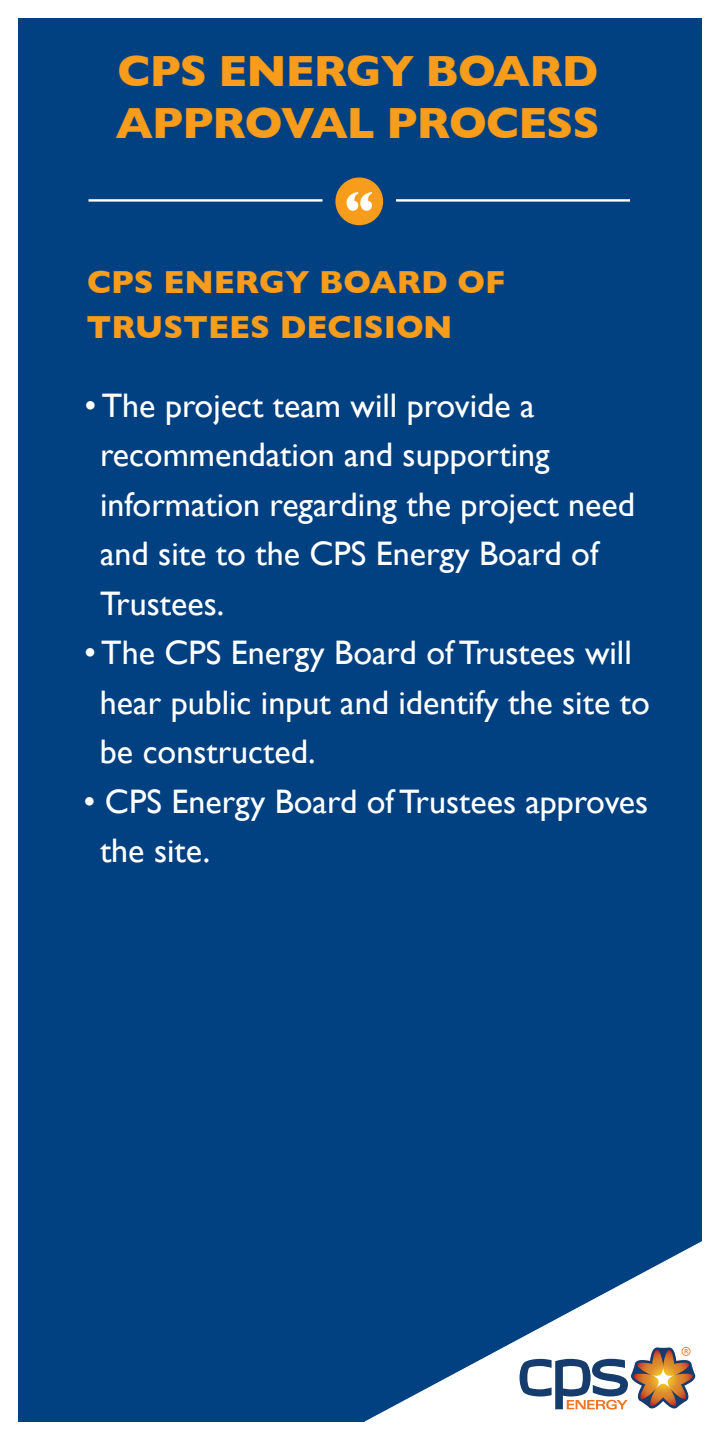
<style>
.page{position:relative;width:720px;height:1440px;background:#fff}
.page>*{position:absolute;margin:0;border:0;box-sizing:border-box;transform-origin:0 0}
.t1{font:700 44.5px/52.5px "Gill Sans";letter-spacing:-.02em;color:#f89c1c}
.t2{font:34px "Gill Sans";color:#fff}
.t3{font:700 32.5px/45px "Gill Sans";color:#f89c1c}
</style>
<div class="page">
<div style="left:18px;top:18px;width:684px;height:1404px;background:#014081"></div>
<div style="left:335px;top:177px;width:48px;height:48px;background:#f89c1c;border-radius:50%"></div>
<svg style="left:347px;top:192px;width:25px;height:19px"></svg>
<hr style="left:89px;top:199px;width:234px;height:3px;background:#fff">
<hr style="left:396px;top:199px;width:234px;height:3px;background:#fff">
<svg style="left:365px;top:1241px;width:337px;height:181px"></svg>
<svg style="left:520px;top:1346px;width:176px;height:64px;background:#b9b2b0"></svg>
<p class="t1" style="left:116px;top:43px;width:485px">CPS ENERGY BOARD<br>APPROVAL PROCESS</p>
<p class="t3" style="left:86px;top:259px;width:420px">CPS ENERGY BOARD OF<br>TRUSTEES DECISION</p>
<p class="t2" style="left:84px;top:385px;width:452px">• The project team will provide a</p>
<p class="t2" style="left:100px;top:435px;width:451px">recommendation and supporting</p>
<p class="t2" style="left:100px;top:484px;width:537px">information regarding the project need</p>
<p class="t2" style="left:100px;top:534px;width:500px">and site to the CPS Energy Board of</p>
<p class="t2" style="left:100px;top:583px;width:126px">Trustees.</p>
<p class="t2" style="left:84px;top:633px;width:549px">• The CPS Energy Board of Trustees will</p>
<p class="t2" style="left:100px;top:682px;width:551px">hear public input and identify the site to</p>
<p class="t2" style="left:100px;top:732px;width:217px">be constructed.</p>
<p class="t2" style="left:84px;top:781px;width:566px">• CPS Energy Board of Trustees approves</p>
<p class="t2" style="left:100px;top:831px;width:112px">the site.</p>
</div>
